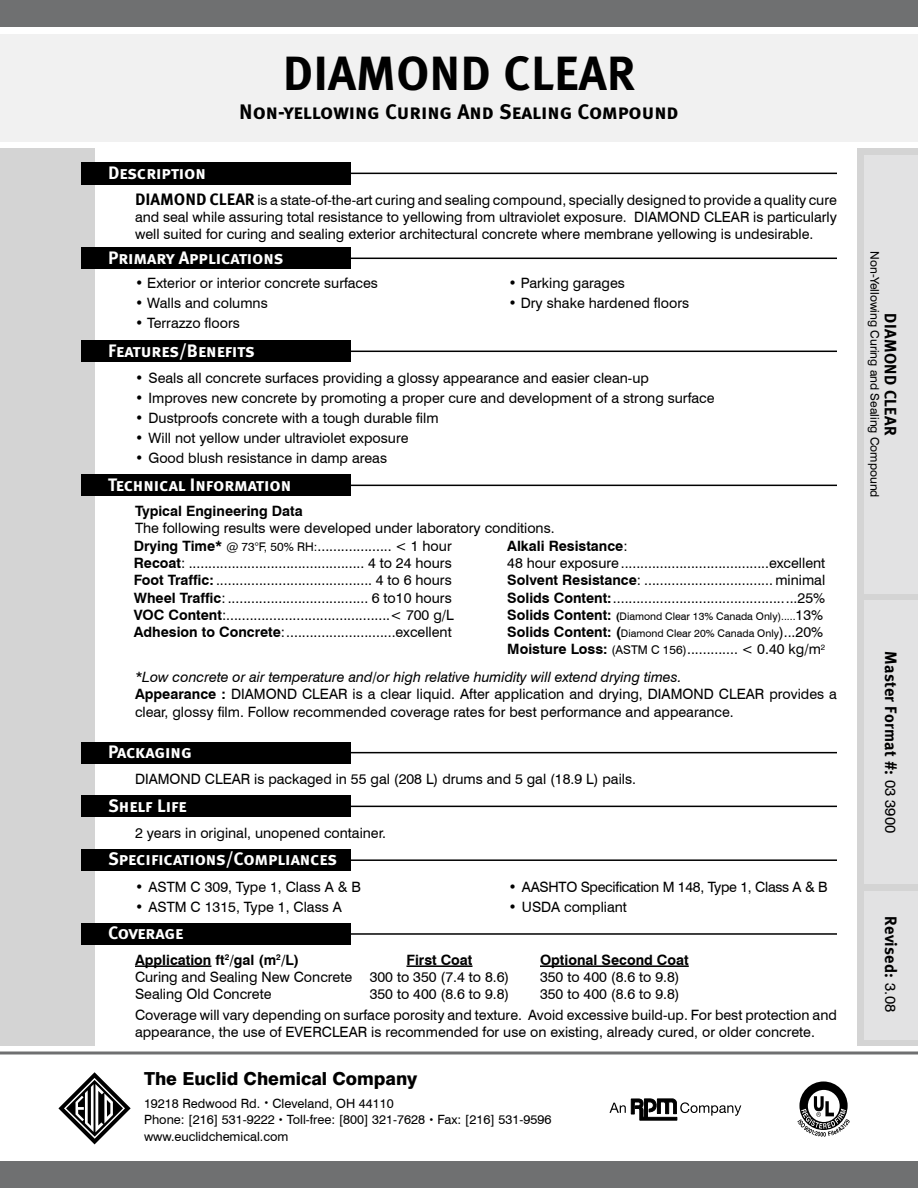
<style>
.page{position:relative;width:918px;height:1188px;background:#fff}
.page>*{position:absolute;margin:0;border:0;box-sizing:border-box;transform-origin:0 0}
.t1{font:48px "Meta Bold LF Caps";color:#000}
.t2{font:21px "Meta Bold LF Caps";color:#000}
.t3{font:18px "Meta Bold LF Caps";color:#fff}
.t4{font:800 18px "Swiss 721 BT";color:#000}
.t5{font:16.5px "Meta Bold LF";letter-spacing:.02em;color:#000}
.t6{font:14.25px/17.2px "Swiss 721 BT";color:#000}
.t7{font:italic 14.25px/27.8px "Swiss 721 BT";color:#000}
.t8{font:700 14.25px "Swiss 721 BT";color:#000}
.t9{font:14.25px "Swiss 721 BT";letter-spacing:-.02em;color:#000}
.t10{font:12.75px/16.5px "Swiss 721 BT";color:#000}
.t11{font:12px "Swiss 721 BT";color:#000}
.t12{font:10.5px/17.2px "Swiss 721 BT";color:#000}
.s1{font-family:"Meta Bold LF Caps";font-size:16.5px}
.s2{font-weight:700}
.s3{font-size:12px}
.s4{font-weight:700;font-size:14.25px}
.s5{font-size:14.25px}
.s6{font-weight:700;font-style:normal}
.s7{font-style:normal;font-size:12px}
.s8{font-style:normal}
.s9{font-size:9px}
.s10{font-family:"Swiss 721 BT";font-size:15px}
</style>
<div class="page">
<div style="left:857px;top:148px;width:61px;height:898px;background:#d4d4d4"></div>
<div style="left:864px;top:891px;width:54px;height:149px;background:#e2e2e3"></div>
<div style="left:864px;top:155px;width:54px;height:439px;background:#e2e2e3"></div>
<div style="left:864px;top:601px;width:54px;height:283px;background:#e2e2e3"></div>
<div style="left:0;top:148px;width:94px;height:898px;background:#d4d4d4"></div>
<div style="left:0;top:34px;width:918px;height:108px;background:#f1f1f1"></div>
<div style="left:0;top:0;width:918px;height:27px;background:#6f7071"></div>
<div style="left:0;top:1161px;width:918px;height:27px;background:#6f7071"></div>
<hr style="left:0;top:1052px;width:918px;height:2px;background:#6f7071">
<svg style="left:58px;top:1072px;width:73px;height:73px"></svg>
<div style="left:799px;top:1082px;width:49px;height:48px;background:#000;border-radius:50%"></div>
<div style="left:808px;top:1090px;width:32px;height:32px;background:#fff;border-radius:50%"></div>
<svg style="left:797px;top:1096px;width:53px;height:41px"></svg>
<div style="left:81px;top:162px;width:270px;height:23px;background:#000"></div>
<hr style="left:340px;top:173px;width:497px;height:1px;background:#000">
<div style="left:81px;top:248px;width:270px;height:21px;background:#000"></div>
<hr style="left:340px;top:258px;width:497px;height:1px;background:#000">
<div style="left:81px;top:340px;width:270px;height:22px;background:#000"></div>
<hr style="left:340px;top:351px;width:497px;height:1px;background:#000">
<svg style="left:609px;top:1098px;width:132px;height:23px"></svg>
<div style="left:81px;top:742px;width:270px;height:21px;background:#000"></div>
<hr style="left:340px;top:752px;width:497px;height:1px;background:#000">
<div style="left:81px;top:475px;width:270px;height:21px;background:#000"></div>
<hr style="left:340px;top:485px;width:497px;height:1px;background:#000">
<div style="left:81px;top:796px;width:270px;height:21px;background:#000"></div>
<hr style="left:340px;top:806px;width:497px;height:1px;background:#000">
<div style="left:81px;top:849px;width:270px;height:22px;background:#000"></div>
<hr style="left:340px;top:859px;width:497px;height:2px;background:#000">
<div style="left:81px;top:923px;width:270px;height:22px;background:#000"></div>
<hr style="left:340px;top:933px;width:497px;height:2px;background:#000">
<hr style="left:135px;top:965px;width:76px;height:2px;background:#000">
<hr style="left:406px;top:965px;width:67px;height:2px;background:#000">
<hr style="left:540px;top:965px;width:149px;height:2px;background:#000">
<h1 class="t1" style="left:283px;top:45px;width:354px">DIAMOND CLEAR</h1>
<h2 class="t2" style="left:239px;top:99px;width:441px">Non-yellowing Curing And Sealing Compound</h2>
<p class="t3" style="left:108px;top:162px;width:99px">Description</p>
<p class="t6" style="left:135px;top:191px;width:703px;text-align:justify"><span class="s1">DIAMOND CLEAR</span> is a state-of-the-art curing and sealing compound, specially designed to provide a quality cure and seal while assuring total resistance to yellowing from ultraviolet exposure. DIAMOND CLEAR is particularly well suited for curing and sealing exterior architectural concrete where membrane yellowing is undesirable.</p>
<p class="t3" style="left:108px;top:247px;width:177px">Primary Applications</p>
<p class="t6" style="left:135px;top:274px;width:244px">• Exterior or interior concrete surfaces</p>
<p class="t6" style="left:135px;top:294px;width:134px">• Walls and columns</p>
<p class="t6" style="left:135px;top:314px;width:106px">• Terrazzo floors</p>
<p class="t6" style="left:509px;top:274px;width:118px">• Parking garages</p>
<p class="t6" style="left:509px;top:294px;width:182px">• Dry shake hardened floors</p>
<p class="t3" style="left:108px;top:340px;width:148px">Features/Benefits</p>
<p class="t6" style="left:135px;top:369px;width:515px">• Seals all concrete surfaces providing a glossy appearance and easier clean-up</p>
<p class="t6" style="left:135px;top:389px;width:581px">• Improves new concrete by promoting a proper cure and development of a strong surface</p>
<p class="t6" style="left:135px;top:409px;width:305px">• Dustproofs concrete with a tough durable film</p>
<p class="t6" style="left:135px;top:429px;width:275px">• Will not yellow under ultraviolet exposure</p>
<p class="t6" style="left:135px;top:449px;width:254px">• Good blush resistance in damp areas</p>
<p class="t3" style="left:108px;top:474px;width:185px">Technical Information</p>
<p class="t8" style="left:135px;top:502px;width:169px">Typical Engineering Data</p>
<p class="t6" style="left:134px;top:520px;width:422px">The following results were developed under laboratory conditions.<br><span class="s2">Drying Time*</span> <span class="s3">@ 73°F, 50% RH:</span>................... &lt; 1 hour<br><span class="s2">Recoat</span>: ............................................. 4 to 24 hours<br><span class="s2">Foot Traffic:</span> ........................................ 4 to 6 hours<br><span class="s2">Wheel Traffic</span>: .................................... 6 to10 hours<br><span class="s2">VOC Content</span>:..........................................&lt; 700 g/L<br><span class="s2">Adhesion to Concrete</span>:............................excellent</p>
<p class="t6" style="left:507px;top:537px;width:320px"><span class="s2">Alkali Resistance</span>:<br>48 hour exposure......................................excellent <span class="s2">Solvent Resistance</span>: ................................. minimal <span class="s2">Solids Content:</span>...............................................25%</p>
<p class="t12" style="left:507px;top:607px;width:318px"><span class="s4">Solids Content:</span> <span class="s2">(</span>Diamond Clear 13% Canada Only).....<span class="s5">13%<br></span><span class="s4">Solids Content: (</span>Diamond Clear 20% Canada Only<span class="s5">)...20%</span></p>
<p class="t7" style="left:135px;top:635px;width:692px;text-indent:372px"><span class="s6">Moisture Loss:</span> <span class="s7">(ASTM C 156)</span><span class="s8">............. &lt; 0.40 kg/m</span><sup>2 </sup>*Low concrete or air temperature and/or high relative humidity will extend drying times.</p>
<p class="t6" style="left:135px;top:686px;width:703px"><span class="s2">Appearance :</span> DIAMOND CLEAR is a clear liquid. After application and drying, DIAMOND CLEAR provides a clear, glossy film. Follow recommended coverage rates for best performance and appearance.</p>
<p class="t3" style="left:108px;top:741px;width:85px">Packaging</p>
<p class="t6" style="left:135px;top:770px;width:503px">DIAMOND CLEAR is packaged in 55 gal (208 L) drums and 5 gal (18.9 L) pails.</p>
<p class="t3" style="left:108px;top:795px;width:80px">Shelf Life</p>
<p class="t6" style="left:135px;top:824px;width:253px">2 years in original, unopened container.</p>
<p class="t3" style="left:108px;top:849px;width:231px">Specifications/Compliances</p>
<p class="t6" style="left:135px;top:878px;width:227px">• ASTM C 309, Type 1, Class A &amp; B</p>
<p class="t6" style="left:135px;top:898px;width:208px">• ASTM C 1315, Type 1, Class A</p>
<p class="t9" style="left:508px;top:878px;width:321px">• AASHTO Specification M 148, Type 1, Class A &amp; B</p>
<p class="t6" style="left:508px;top:898px;width:120px">• USDA compliant</p>
<p class="t3" style="left:108px;top:922px;width:77px">Coverage</p>
<p class="t8" style="left:135px;top:951px;width:166px">Application ft<sup>2</sup>/gal (m<sup>2</sup>/L)</p>
<p class="t8" style="left:406px;top:951px;width:68px">First Coat</p>
<p class="t8" style="left:540px;top:951px;width:150px">Optional Second Coat</p>
<p class="t6" style="left:135px;top:968px;width:376px">Curing and Sealing New Concrete 300 to 350 (7.4 to 8.6)</p>
<p class="t6" style="left:540px;top:968px;width:141px">350 to 400 (8.6 to 9.8)</p>
<p class="t6" style="left:135px;top:985px;width:138px">Sealing Old Concrete</p>
<p class="t6" style="left:370px;top:985px;width:141px">350 to 400 (8.6 to 9.8)</p>
<p class="t6" style="left:135px;top:984px;width:703px;line-height:20.9px;text-indent:405px">350 to 400 (8.6 to 9.8)<br>Coverage will vary depending on surface porosity and texture. Avoid excessive build-up. For best protection and</p>
<p class="t6" style="left:135px;top:1024px;width:681px">appearance, the use of EVERCLEAR is recommended for use on existing, already cured, or older concrete.</p>
<p class="t4" style="left:144px;top:1068px;width:275px">The Euclid Chemical Company</p>
<p class="t10" style="left:144px;top:1095px;width:409px">19218 Redwood Rd. <span class="s9">•</span> Cleveland, OH 44110<br>Phone: [216] 531-9222 <span class="s9">•</span> Toll-free: [800] 321-7628 <span class="s9">•</span> Fax: [216] 531-9596 www.euclidchemical.com</p>
<p class="t11" style="left:882px;top:251px;width:248px;rotate:90deg">Non-Yellowing Curing and Sealing Compound</p>
<p class="t5" style="left:900px;top:313px;width:123px;rotate:90deg">DIAMOND CLEAR</p>
<p class="t5" style="left:901px;top:651px;width:183px;rotate:90deg">Master Format #: <span class="s10">03 3900</span></p>
<p class="t5" style="left:901px;top:916px;width:98px;rotate:90deg">Revised: <span class="s10">3.08</span></p>
</div>
